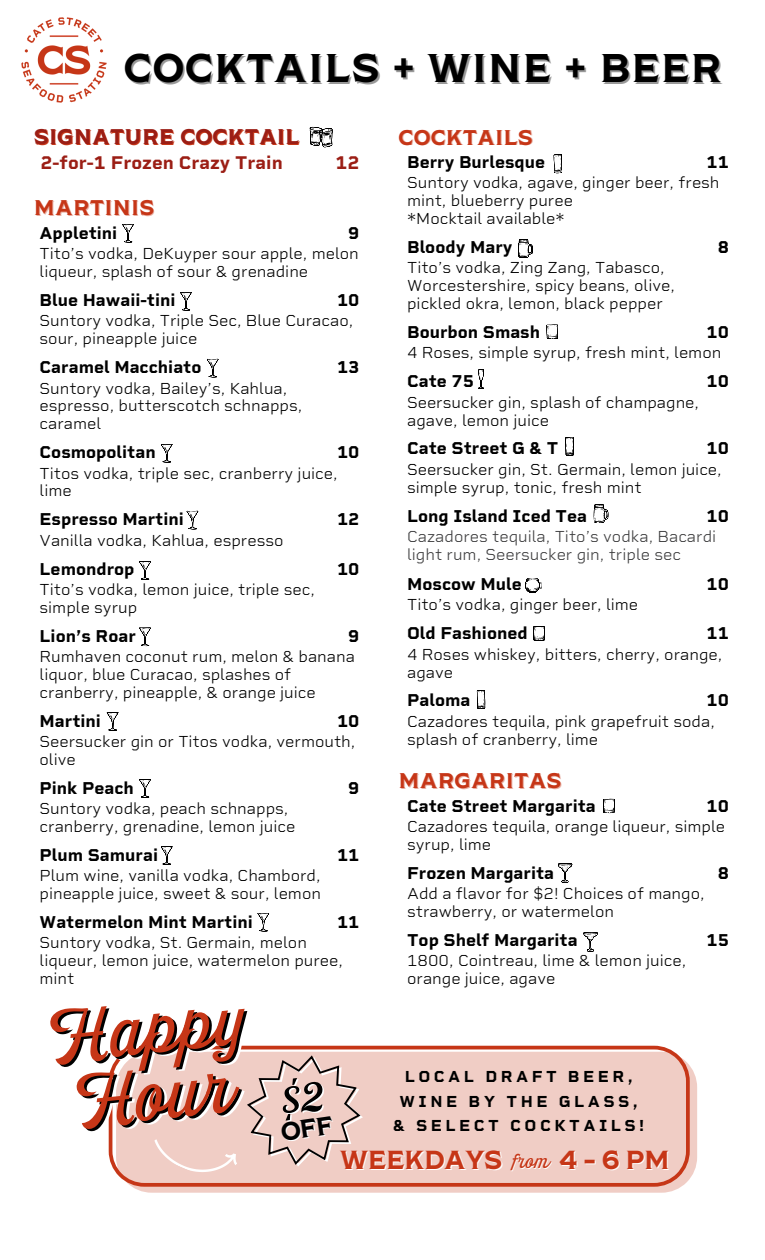
<style>
.page{position:relative;width:765px;height:1260px;background:#fff}
.page>*{position:absolute;margin:0;border:0;box-sizing:border-box;transform-origin:0 0}
.t1{font:92.62px/66.5px "Bordonaro Script";color:#000}
.t2{font:40px "Shackleton";letter-spacing:.055em;color:#000}
.t3{font:26.12px "Shackleton";letter-spacing:.01em;color:#c63617}
.t4{font:21.25px "Shackleton";letter-spacing:.045em;color:#c63617}
.t5{font:21.25px "Shackleton";letter-spacing:.045em;color:#9b1e15}
.t6{font:700 18.75px "Rigid Square";color:#9b1e15}
.t7{font:700 17.5px "Rigid Square";color:#000}
.t8{font:300 16.25px/17.8px "Rigid Square";color:#000}
.t9{font:300 16.25px/17.8px "Rigid Square";color:#3e3e3f}
.t10{font:700 16.25px "Rigid Square";letter-spacing:.215em;color:#000}
.s1{font-family:"Bordonaro Script";color:#fff}
</style>
<div class="page">
<svg style="left:131px;top:1066px;width:566px;height:127px;background:#eec8bf"></svg>
<svg style="left:109px;top:1046px;width:581px;height:140px;background:#edc5bc"></svg>
<svg style="left:149px;top:1122px;width:91px;height:65px;background:#eec6bd"></svg>
<svg style="left:310px;top:127px;width:22px;height:20px"></svg>
<svg style="left:122px;top:224px;width:12px;height:19px"></svg>
<svg style="left:180px;top:292px;width:12px;height:19px"></svg>
<svg style="left:207px;top:358px;width:11px;height:20px"></svg>
<svg style="left:161px;top:444px;width:11px;height:19px"></svg>
<svg style="left:186px;top:510px;width:12px;height:20px"></svg>
<svg style="left:139px;top:561px;width:12px;height:19px"></svg>
<svg style="left:139px;top:627px;width:12px;height:19px"></svg>
<svg style="left:106px;top:712px;width:12px;height:19px"></svg>
<svg style="left:139px;top:779px;width:12px;height:19px"></svg>
<svg style="left:161px;top:846px;width:11px;height:19px"></svg>
<svg style="left:257px;top:913px;width:12px;height:19px"></svg>
<svg style="left:558px;top:863px;width:14px;height:20px"></svg>
<svg style="left:603px;top:799px;width:11px;height:14px"></svg>
<svg style="left:584px;top:932px;width:14px;height:20px"></svg>
<img style="left:21px;top:17px;width:86px;height:86px">
<svg style="left:553px;top:154px;width:9px;height:20px"></svg>
<svg style="left:518px;top:239px;width:15px;height:19px"></svg>
<svg style="left:565px;top:437px;width:9px;height:19px"></svg>
<svg style="left:478px;top:369px;width:6px;height:20px"></svg>
<svg style="left:547px;top:325px;width:11px;height:14px"></svg>
<svg style="left:533px;top:627px;width:12px;height:14px"></svg>
<svg style="left:525px;top:579px;width:17px;height:14px"></svg>
<svg style="left:476px;top:690px;width:10px;height:19px"></svg>
<svg style="left:593px;top:504px;width:16px;height:19px"></svg>
<svg style="left:247px;top:1055px;width:116px;height:112px;background:#e1c2bb"></svg>
<p class="t2" style="left:124px;top:42px;width:598px">COCKTAILS + WINE + BEER</p>
<p class="t5" style="left:34px;top:123px;width:266px">SIGNATURE COCKTAIL</p>
<p class="t6" style="left:41px;top:151px;width:244px">2-for-1 Frozen Crazy Train</p>
<p class="t6" style="left:335px;top:151px;width:26px">12</p>
<p class="t4" style="left:34px;top:193px;width:121px">MARTINIS</p>
<p class="t7" style="left:40px;top:222px;width:79px">Appletini</p>
<p class="t7" style="left:348px;top:222px;width:13px">9</p>
<p class="t8" style="left:40px;top:245px;width:321px">Tito’s vodka, DeKuyper sour apple, melon liqueur, splash of sour &amp; grenadine</p>
<p class="t7" style="left:40px;top:289px;width:137px">Blue Hawaii-tini</p>
<p class="t7" style="left:337px;top:289px;width:24px">10</p>
<p class="t8" style="left:40px;top:312px;width:315px">Suntory vodka, Triple Sec, Blue Curacao, sour, pineapple juice</p>
<p class="t7" style="left:40px;top:356px;width:163px">Caramel Macchiato</p>
<p class="t7" style="left:337px;top:356px;width:24px">13</p>
<p class="t8" style="left:40px;top:379px;width:264px">Suntory vodka, Bailey’s, Kahlua, espresso, butterscotch schnapps, caramel</p>
<p class="t7" style="left:40px;top:442px;width:118px">Cosmopolitan</p>
<p class="t7" style="left:337px;top:442px;width:24px">10</p>
<p class="t8" style="left:40px;top:464px;width:300px">Titos vodka, triple sec, cranberry juice, lime</p>
<p class="t7" style="left:40px;top:509px;width:146px">Espresso Martini</p>
<p class="t7" style="left:337px;top:509px;width:24px">12</p>
<p class="t8" style="left:40px;top:531px;width:246px">Vanilla vodka, Kahlua, espresso</p>
<p class="t7" style="left:40px;top:558px;width:97px">Lemondrop</p>
<p class="t7" style="left:337px;top:558px;width:24px">10</p>
<p class="t8" style="left:40px;top:581px;width:277px">Tito’s vodka, lemon juice, triple sec, simple syrup</p>
<p class="t7" style="left:40px;top:625px;width:98px">Lion’s Roar</p>
<p class="t7" style="left:348px;top:625px;width:13px">9</p>
<p class="t8" style="left:40px;top:648px;width:317px">Rumhaven coconut rum, melon &amp; banana liquor, blue Curacao, splashes of cranberry, pineapple, &amp; orange juice</p>
<p class="t7" style="left:40px;top:710px;width:63px">Martini</p>
<p class="t7" style="left:337px;top:710px;width:24px">10</p>
<p class="t8" style="left:40px;top:733px;width:317px">Seersucker gin or Titos vodka, vermouth, olive</p>
<p class="t7" style="left:40px;top:777px;width:96px">Pink Peach</p>
<p class="t7" style="left:348px;top:777px;width:13px">9</p>
<p class="t8" style="left:40px;top:800px;width:257px">Suntory vodka, peach schnapps, cranberry, grenadine, lemon juice</p>
<p class="t7" style="left:40px;top:844px;width:120px">Plum Samurai</p>
<p class="t7" style="left:337px;top:844px;width:24px">11</p>
<p class="t8" style="left:40px;top:867px;width:283px">Plum wine, vanilla vodka, Chambord, pineapple juice, sweet &amp; sour, lemon</p>
<p class="t7" style="left:40px;top:911px;width:215px">Watermelon Mint Martini</p>
<p class="t7" style="left:337px;top:911px;width:24px">11</p>
<p class="t8" style="left:40px;top:934px;width:305px">Suntory vodka, St. Germain, melon liqueur, lemon juice, watermelon puree, mint</p>
<h1 class="t1" style="left:47px;top:992px;width:197px;rotate:-6deg">Happy<br>Hour</h1>
<p class="t4" style="left:399px;top:123px;width:135px">COCKTAILS</p>
<p class="t7" style="left:407px;top:151px;width:140px">Berry Burlesque</p>
<p class="t7" style="left:707px;top:151px;width:24px">11</p>
<p class="t8" style="left:407px;top:174px;width:314px">Suntory vodka, agave, ginger beer, fresh mint, blueberry puree</p>
<p class="t8" style="left:407px;top:210px;width:159px">*Mocktail available*</p>
<p class="t7" style="left:407px;top:236px;width:107px">Bloody Mary</p>
<p class="t7" style="left:718px;top:236px;width:13px">8</p>
<p class="t8" style="left:407px;top:259px;width:269px">Tito’s vodka, Zing Zang, Tabasco,<br>Worcestershire, spicy beans, olive, pickled okra, lemon, black pepper</p>
<p class="t7" style="left:407px;top:321px;width:135px">Bourbon Smash</p>
<p class="t7" style="left:707px;top:321px;width:24px">10</p>
<p class="t8" style="left:407px;top:344px;width:316px">4 Roses, simple syrup, fresh mint, lemon</p>
<p class="t7" style="left:407px;top:371px;width:69px">Cate 75</p>
<p class="t7" style="left:707px;top:371px;width:24px">10</p>
<p class="t8" style="left:407px;top:393px;width:294px">Seersucker gin, splash of champagne, agave, lemon juice</p>
<p class="t7" style="left:407px;top:438px;width:153px">Cate Street G &amp; T</p>
<p class="t7" style="left:707px;top:438px;width:24px">10</p>
<p class="t8" style="left:407px;top:460px;width:316px">Seersucker gin, St. Germain, lemon juice, simple syrup, tonic, fresh mint</p>
<p class="t7" style="left:407px;top:505px;width:182px">Long Island Iced Tea</p>
<p class="t7" style="left:707px;top:505px;width:24px">10</p>
<p class="t9" style="left:407px;top:528px;width:311px">Cazadores tequila, Tito’s vodka, Bacardi light rum, Seersucker gin, triple sec</p>
<h6 class="t7" style="left:407px;top:573px;width:116px">Moscow Mule</h6>
<p class="t7" style="left:707px;top:573px;width:24px">10</p>
<p class="t8" style="left:407px;top:596px;width:233px">Tito’s vodka, ginger beer, lime</p>
<h6 class="t7" style="left:407px;top:623px;width:122px">Old Fashioned</h6>
<p class="t7" style="left:707px;top:623px;width:24px">11</p>
<p class="t8" style="left:407px;top:645px;width:317px">4 Roses whiskey, bitters, cherry, orange, agave</p>
<p class="t7" style="left:407px;top:690px;width:65px">Paloma</p>
<p class="t7" style="left:707px;top:690px;width:24px">10</p>
<p class="t8" style="left:407px;top:712px;width:309px">Cazadores tequila, pink grapefruit soda, splash of cranberry, lime</p>
<p class="t4" style="left:399px;top:767px;width:164px">MARGARITAS</p>
<p class="t8" style="left:407px;top:818px;width:320px">Cazadores tequila, orange liqueur, simple syrup, lime</p>
<p class="t7" style="left:407px;top:795px;width:190px">Cate Street Margarita</p>
<p class="t7" style="left:707px;top:795px;width:24px">10</p>
<p class="t7" style="left:407px;top:862px;width:149px">Frozen Margarita</p>
<p class="t7" style="left:718px;top:862px;width:13px">8</p>
<p class="t8" style="left:407px;top:885px;width:299px">Add a flavor for $2! Choices of mango, strawberry, or watermelon</p>
<p class="t7" style="left:407px;top:929px;width:172px">Top Shelf Margarita</p>
<p class="t7" style="left:707px;top:929px;width:24px">15</p>
<p class="t8" style="left:407px;top:952px;width:281px">1800, Cointreau, lime &amp; lemon juice, orange juice, agave</p>
<p class="t10" style="left:405px;top:1066px;width:230px">LOCAL DRAFT BEER,</p>
<p class="t10" style="left:400px;top:1091px;width:240px">WINE BY THE GLASS,</p>
<p class="t10" style="left:393px;top:1116px;width:253px">&amp; SELECT COCKTAILS!</p>
<p class="t3" style="left:340px;top:1143px;width:330px">WEEKDAYS <span class="s1">from</span> 4 - 6 PM</p>
</div>
